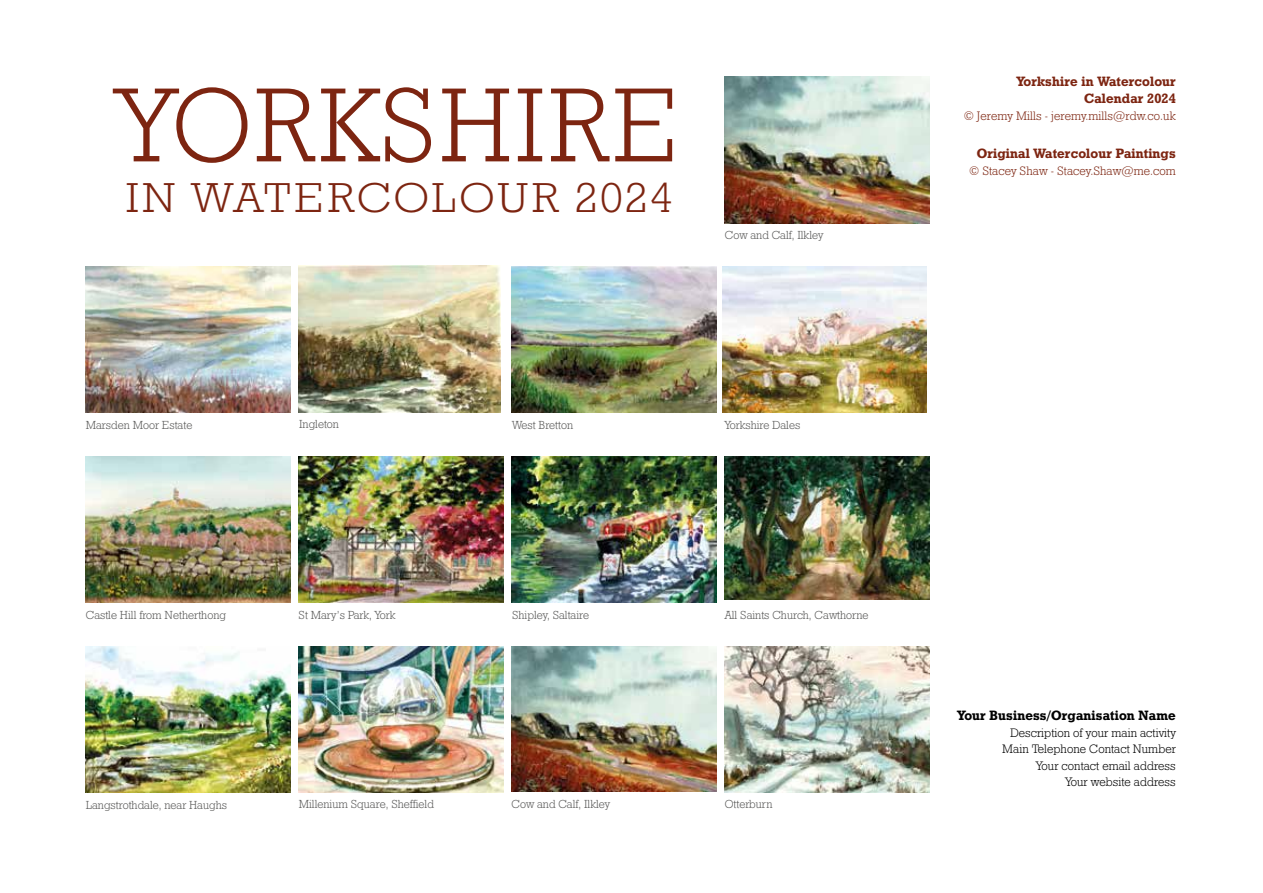
<style>
.page{position:relative;width:1263px;height:893px;background:#fff}
.page>*{position:absolute;margin:0;border:0;box-sizing:border-box;transform-origin:0 0}
.t1{font:104.85px "Geometric Slab 712 BT Light A";letter-spacing:.02em;color:#7d2511}
.t2{font:41.55px "Geometric Slab 712 BT Light A";letter-spacing:.05em;color:#7d2511;scale:1.12 1}
.t3{font:13.5px/17.1px "Geometric Slab 712 BT Bold A";letter-spacing:.01em;color:#7d2511;text-align:right}
.t4{font:13.5px "Geometric Slab 712 BT Bold A";letter-spacing:.01em;color:#000}
.t5{font:12.3px/16.5px "Geometric Slab 712 BT Light A";letter-spacing:.005em;color:#000;text-align:right}
.t6{font:12.3px "Geometric Slab 712 BT Light A";letter-spacing:.005em;color:#7d2511}
.t7{font:11.7px "Geometric Slab 712 BT Light A";color:#575756}
</style>
<div class="page">
<img style="left:512px;top:267px;width:204px;height:146px">
<img style="left:722px;top:267px;width:205px;height:146px">
<img style="left:86px;top:267px;width:204px;height:146px">
<img style="left:725px;top:456px;width:204px;height:143px">
<img style="left:512px;top:456px;width:204px;height:147px">
<img style="left:86px;top:456px;width:204px;height:147px">
<img style="left:298px;top:456px;width:205px;height:146px">
<img style="left:725px;top:646px;width:204px;height:146px">
<img style="left:512px;top:646px;width:204px;height:146px">
<img style="left:299px;top:646px;width:204px;height:146px">
<img style="left:725px;top:77px;width:204px;height:146px">
<img style="left:86px;top:646px;width:204px;height:147px">
<img style="left:299px;top:266px;width:202px;height:146px">
<h1 class="t1" style="left:118px;top:61px;width:564px">YORKSHIRE</h1>
<h2 class="t2" style="left:126px;top:172px;width:490px">IN WATERCOLOUR 2024</h2>
<p class="t7" style="left:725px;top:228px;width:100px">Cow and Calf, Ilkley</p>
<p class="t7" style="left:86px;top:418px;width:108px">Marsden Moor Estate</p>
<p class="t7" style="left:299px;top:417px;width:41px">Ingleton</p>
<p class="t7" style="left:512px;top:418px;width:62px">West Bretton</p>
<p class="t7" style="left:725px;top:418px;width:77px">Yorkshire Dales</p>
<p class="t7" style="left:86px;top:608px;width:142px">Castle Hill from Netherthong</p>
<p class="t7" style="left:299px;top:608px;width:98px">St Mary’s Park, York</p>
<p class="t7" style="left:512px;top:608px;width:78px">Shipley, Saltaire</p>
<p class="t7" style="left:725px;top:608px;width:145px">All Saints Church, Cawthorne</p>
<p class="t7" style="left:86px;top:798px;width:143px">Langstrothdale, near Haughs</p>
<p class="t7" style="left:299px;top:797px;width:137px">Millenium Square, Sheffield</p>
<p class="t7" style="left:511px;top:797px;width:100px">Cow and Calf, Ilkley</p>
<p class="t7" style="left:725px;top:797px;width:49px">Otterburn</p>
<p class="t3" style="left:1017px;top:73px;width:161px">Yorkshire in Watercolour<br>Calendar 2024</p>
<p class="t6" style="left:964px;top:108px;width:214px">© Jeremy Mills - jeremy.mills@rdw.co.uk</p>
<p class="t3" style="left:977px;top:145px;width:201px">Original Watercolour Paintings</p>
<p class="t6" style="left:969px;top:163px;width:208px">© Stacey Shaw - Stacey.Shaw@me.com</p>
<p class="t4" style="left:957px;top:707px;width:220px">Your Business/Organisation Name</p>
<p class="t5" style="left:1002px;top:724px;width:175px">Description of your main activity<br>Main Telephone Contact Number<br>Your contact email address<br>Your website address</p>
</div>
